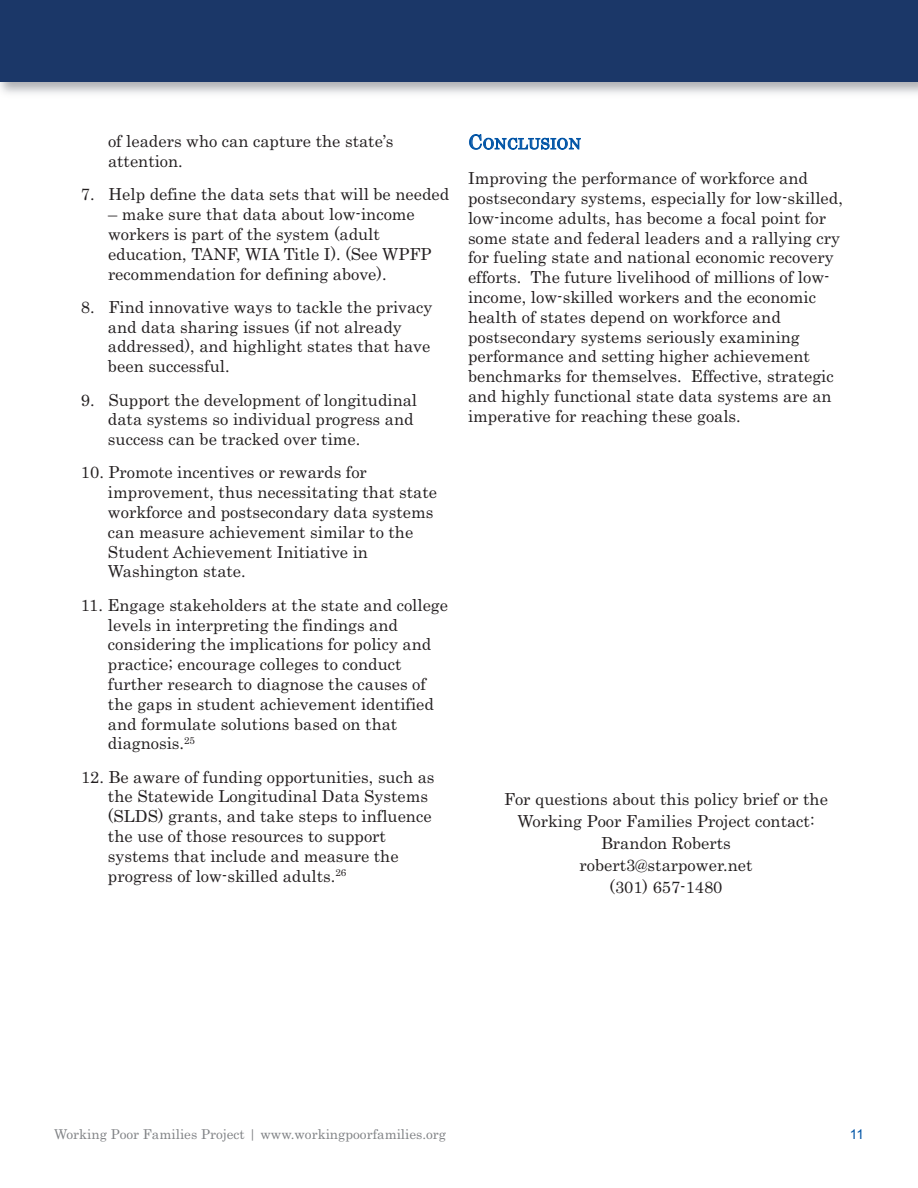
<style>
.page{position:relative;width:918px;height:1188px;background:#fff}
.page>*{position:absolute;margin:0;border:0;box-sizing:border-box;transform-origin:0 0}
.t1{font:16.5px/19.8px "Century";color:#231f20}
.t2{font:14.7px "Century";letter-spacing:.03em;color:#0154a6}
.t3{font:13.5px "Century";color:#808285}
.t4{font:13.5px "Arial";color:#0154a6}
.s1{font-size:19.5px}
</style>
<div class="page">
<div style="left:0;top:0;width:918px;height:82px;background:#1b3768"></div>
<p class="t1" style="left:108px;top:132px;width:287px">of leaders who can capture the state’s attention.</p>
<p class="t1" style="left:81px;top:185px;width:370px">7. Help define the data sets that will be needed</p>
<p class="t1" style="left:108px;top:205px;width:325px">– make sure that data about low-income workers is part of the system (adult education, TANF, WIA Title I). (See WPFP recommendation for defining above).</p>
<p class="t1" style="left:108px;top:297px;width:326px;text-indent:-27px">8. Find innovative ways to tackle the privacy and data sharing issues (if not already addressed), and highlight states that have been successful.</p>
<p class="t1" style="left:108px;top:390px;width:311px;text-indent:-27px">9. Support the development of longitudinal data systems so individual progress and success can be tracked over time.</p>
<p class="t1" style="left:108px;top:463px;width:331px;text-indent:-27px">10. Promote incentives or rewards for improvement, thus necessitating that state workforce and postsecondary data systems can measure achievement similar to the Student Achievement Initiative in Washington state.</p>
<p class="t1" style="left:108px;top:595px;width:342px;text-indent:-27px">11. Engage stakeholders at the state and college levels in interpreting the findings and considering the implications for policy and practice; encourage colleges to conduct further research to diagnose the causes of the gaps in student achievement identified and formulate solutions based on that diagnosis.<sup>25</sup></p>
<p class="t1" style="left:108px;top:767px;width:328px;text-indent:-27px">12. Be aware of funding opportunities, such as the Statewide Longitudinal Data Systems (SLDS) grants, and take steps to influence the use of those resources to support systems that include and measure the progress of low-skilled adults.<sup>26</sup></p>
<p class="t2" style="left:468px;top:135px;width:114px"><span class="s1">C</span>ONCLUSION</p>
<p class="t1" style="left:468px;top:169px;width:376px">Improving the performance of workforce and postsecondary systems, especially for low-skilled, low-income adults, has become a focal point for some state and federal leaders and a rallying cry for fueling state and national economic recovery efforts. The future livelihood of millions of low&shy;income, low-skilled workers and the economic health of states depend on workforce and postsecondary systems seriously examining performance and setting higher achievement benchmarks for themselves. Effective, strategic and highly functional state data systems are an imperative for reaching these goals.</p>
<p class="t1" style="left:504px;top:789px;width:325px;line-height:21.9px;text-align:center">For questions about this policy brief or the<br>Working Poor Families Project contact:<br>Brandon Roberts<br>robert3@starpower.net<br>(301) 657-1480</p>
<p class="t3" style="left:54px;top:1127px;width:394px">Working Poor Families Project | www.workingpoorfamilies.org</p>
<p class="t4" style="left:850px;top:1126px;width:16px">11</p>
</div>
